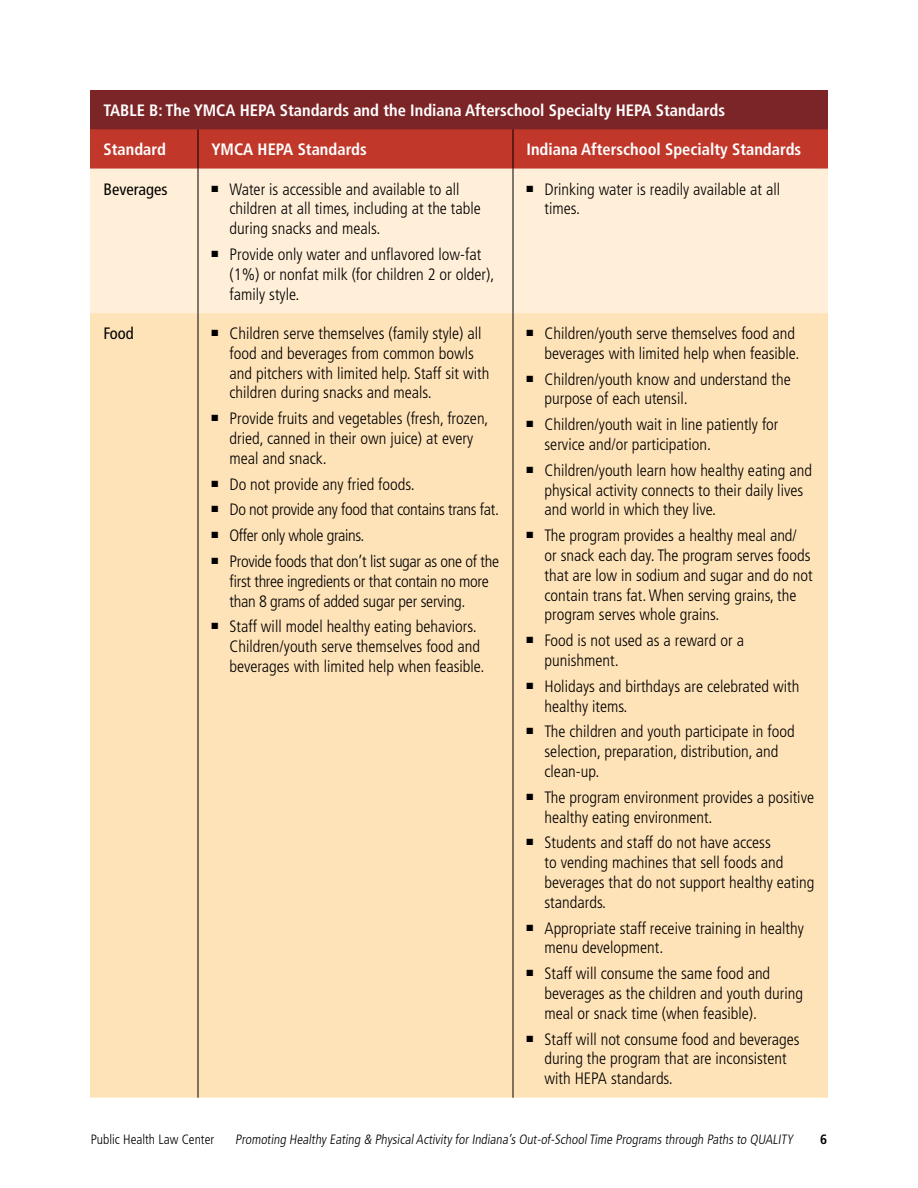
<style>
.page{position:relative;width:918px;height:1188px;background:#fff}
.page>*{position:absolute;margin:0;border:0;box-sizing:border-box;transform-origin:0 0}
.t1{font:300 condensed 16.5px/19.8px "Frutiger";color:#000}
.t2{font:300 condensed 16.5px/19.8px "Frutiger";letter-spacing:-.02em;color:#000}
.t3{font:700 condensed 16.5px "Frutiger";color:#fff}
.t4{font:condensed 16.5px "Frutiger";color:#000}
.t5{font:300 condensed 13.5px "Frutiger";color:#000}
.t6{font:700 condensed 13.5px "Frutiger";color:#000}
</style>
<div class="page">
<div style="left:90px;top:90px;width:738px;height:39px;background:#7c2527"></div>
<div style="left:90px;top:129px;width:738px;height:40px;background:#c1382b"></div>
<div style="left:90px;top:169px;width:738px;height:144px;background:#ffefd8"></div>
<div style="left:90px;top:313px;width:738px;height:785px;background:#ffe3b8"></div>
<hr style="left:198px;top:169px;width:1px;height:144px;background:#000">
<hr style="left:513px;top:169px;width:1px;height:144px;background:#000">
<hr style="left:198px;top:313px;width:1px;height:785px;background:#000">
<hr style="left:513px;top:313px;width:1px;height:785px;background:#000">
<hr style="left:198px;top:129px;width:1px;height:40px;background:#000">
<hr style="left:513px;top:129px;width:1px;height:40px;background:#000">
<p class="t3" style="left:104px;top:100px;width:623px">TABLE B: The YMCA HEPA Standards and the Indiana Afterschool Specialty HEPA Standards</p>
<p class="t3" style="left:104px;top:140px;width:64px">Standard</p>
<p class="t3" style="left:211px;top:140px;width:157px">YMCA HEPA Standards</p>
<p class="t3" style="left:526px;top:140px;width:276px">Indiana Afterschool Specialty Standards</p>
<p class="t4" style="left:104px;top:179px;width:66px">Beverages</p>
<p class="t1" style="left:230px;top:179px;width:253px;text-indent:-18px">■ Water is accessible and available to all children at all times, including at the table during snacks and meals.</p>
<p class="t1" style="left:230px;top:245px;width:266px;text-indent:-18px">■ Provide only water and unflavored low-fat (1%) or nonfat milk (for children 2 or older), family style.</p>
<p class="t1" style="left:544px;top:179px;width:237px;text-indent:-18px">■ Drinking water is readily available at all times.</p>
<p class="t4" style="left:104px;top:324px;width:32px">Food</p>
<p class="t1" style="left:230px;top:324px;width:261px;text-indent:-18px">■ Children serve themselves (family style) all food and beverages from common bowls and pitchers with limited help. Staff sit with children during snacks and meals.</p>
<p class="t1" style="left:230px;top:409px;width:261px;text-indent:-18px">■ Provide fruits and vegetables (fresh, frozen, dried, canned in their own juice) at every meal and snack.</p>
<p class="t1" style="left:212px;top:474px;width:205px">■ Do not provide any fried foods.</p>
<p class="t2" style="left:212px;top:500px;width:289px">■ Do not provide any food that contains trans fat.</p>
<p class="t2" style="left:212px;top:526px;width:154px">■ Offer only whole grains.</p>
<p class="t2" style="left:230px;top:552px;width:271px;text-indent:-18px">■ Provide foods that don’t list sugar as one of the first three ingredients or that contain no more than 8 grams of added sugar per serving.</p>
<p class="t1" style="left:230px;top:617px;width:256px;text-indent:-18px">■ Staff will model healthy eating behaviors.<br>Children/youth serve themselves food and beverages with limited help when feasible.</p>
<p class="t1" style="left:527px;top:324px;width:274px;text-align:right">■ Children/youth serve themselves food and beverages with limited help when feasible.</p>
<p class="t1" style="left:544px;top:369px;width:248px;text-indent:-18px">■ Children/youth know and understand the purpose of each utensil.</p>
<p class="t1" style="left:544px;top:415px;width:236px;text-indent:-18px">■ Children/youth wait in line patiently for service and/or participation.</p>
<p class="t1" style="left:544px;top:460px;width:269px;text-indent:-18px">■ Children/youth learn how healthy eating and physical activity connects to their daily lives and world in which they live.</p>
<p class="t1" style="left:544px;top:526px;width:270px;text-indent:-18px">■ The program provides a healthy meal and/ or snack each day. The program serves foods that are low in sodium and sugar and do not contain trans fat. When serving grains, the program serves whole grains.</p>
<p class="t1" style="left:544px;top:631px;width:201px;text-indent:-18px">■ Food is not used as a reward or a punishment.</p>
<p class="t1" style="left:544px;top:676px;width:256px;text-indent:-18px">■ Holidays and birthdays are celebrated with healthy items.</p>
<p class="t1" style="left:544px;top:722px;width:252px;text-indent:-18px">■ The children and youth participate in food selection, preparation, distribution, and clean-up.</p>
<p class="t1" style="left:544px;top:787px;width:271px;text-indent:-18px">■ The program environment provides a positive healthy eating environment.</p>
<p class="t1" style="left:544px;top:833px;width:272px;text-indent:-18px">■ Students and staff do not have access<br>to vending machines that sell foods and beverages that do not support healthy eating standards.</p>
<p class="t1" style="left:544px;top:918px;width:261px;text-indent:-18px">■ Appropriate staff receive training in healthy menu development.</p>
<p class="t1" style="left:544px;top:964px;width:260px;text-indent:-18px">■ Staff will consume the same food and beverages as the children and youth during meal or snack time (when feasible).</p>
<p class="t1" style="left:544px;top:1029px;width:257px;text-indent:-18px">■ Staff will not consume food and beverages during the program that are inconsistent with HEPA standards.</p>
<p class="t5" style="left:91px;top:1132px;width:125px">Public Health Law Center</p>
<p class="t5" style="left:235px;top:1132px;width:562px">Promoting Healthy Eating &amp; PhysicalActivity for Indiana’s Out-of-SchoolTime Programs through Paths to QUALITY</p>
<p class="t6" style="left:820px;top:1131px;width:9px">6</p>
</div>
